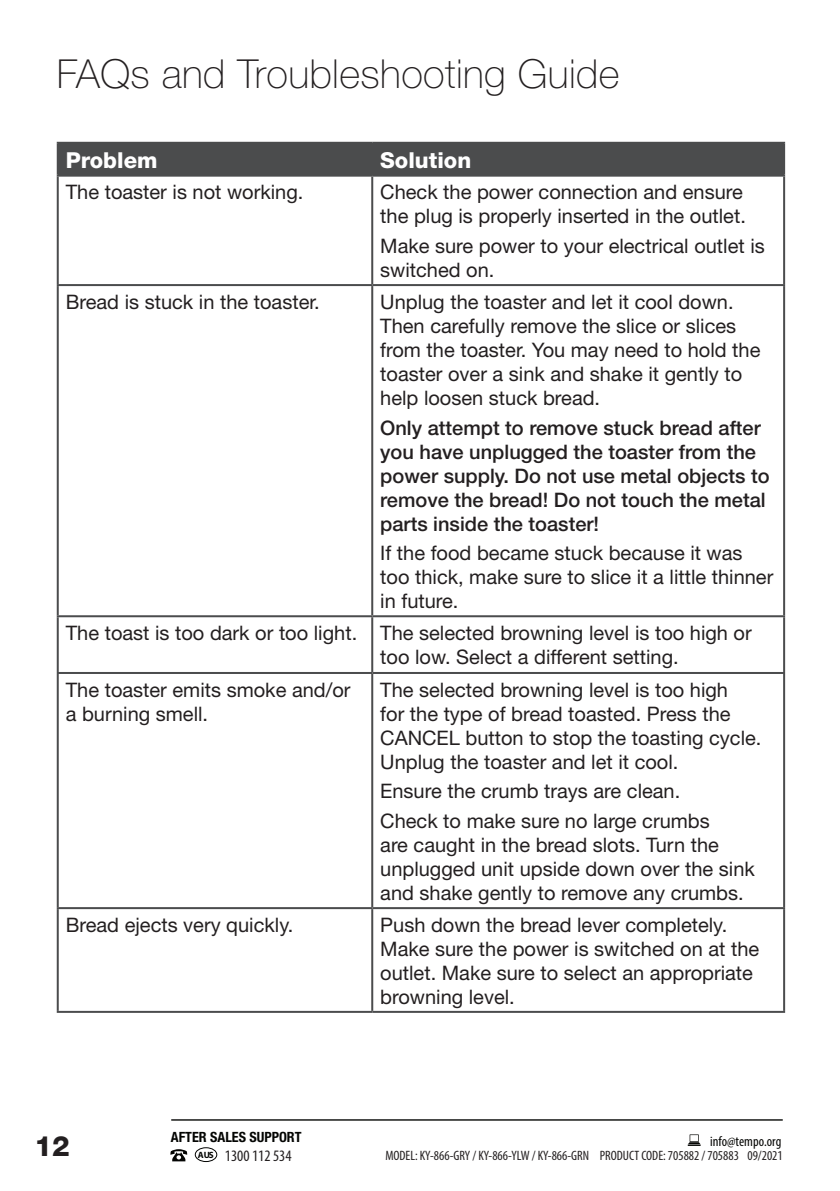
<style>
.page{position:relative;width:840px;height:1191px;background:#fff}
.page>*{position:absolute;margin:0;border:0;box-sizing:border-box;transform-origin:0 0}
.Headings{font:100 40px "Helvetica Neue";letter-spacing:.01em;color:#231f20}
.t1{font:800 28px "Helvetica Neue";color:#231f20}
.Contents_headings{font:800 22px "Helvetica Neue";color:#fff}
.body_text{font:20px/24px "Helvetica Neue";color:#231f20}
.body_text-2{font:500 20px/24px "Helvetica Neue";color:#231f20}
.t2{font:condensed 16px "Myriad Pro";color:#231f20}
.t3{font:700 condensed 14.2px "Helvetica Neue";color:#040503}
.t4{font:condensed 14.2px "Myriad Pro";color:#040503}
.t5{font:condensed 13.6px "Myriad Pro";color:#231f20}
</style>
<div class="page">
<hr style="left:171px;top:1119px;width:611px;height:1px;background:#040503">
<svg style="left:170px;top:1149px;width:17px;height:12px"></svg>
<div style="left:195px;top:1147px;width:22px;height:14px;border:1px solid #040503;border-radius:50%"></div>
<svg style="left:687px;top:1134px;width:13px;height:11px"></svg>
<div style="left:59px;top:144px;width:723px;height:31px;background:#4b4c4d"></div>
<hr style="left:57px;top:142px;width:315px;height:2px;background:#4b4c4d">
<hr style="left:57px;top:144px;width:2px;height:31px;background:#4b4c4d">
<hr style="left:372px;top:142px;width:412px;height:2px;background:#4b4c4d">
<hr style="left:371px;top:144px;width:2px;height:31px;background:#4b4c4d">
<hr style="left:782px;top:144px;width:2px;height:31px;background:#4b4c4d">
<hr style="left:57px;top:175px;width:315px;height:2px;background:#4b4c4d">
<hr style="left:57px;top:177px;width:2px;height:107px;background:#4b4c4d">
<hr style="left:372px;top:175px;width:412px;height:2px;background:#4b4c4d">
<hr style="left:371px;top:177px;width:2px;height:107px;background:#4b4c4d">
<hr style="left:782px;top:177px;width:2px;height:107px;background:#4b4c4d">
<hr style="left:57px;top:284px;width:315px;height:2px;background:#4b4c4d">
<hr style="left:57px;top:286px;width:2px;height:329px;background:#4b4c4d">
<hr style="left:372px;top:284px;width:412px;height:2px;background:#4b4c4d">
<hr style="left:371px;top:286px;width:2px;height:329px;background:#4b4c4d">
<hr style="left:782px;top:286px;width:2px;height:329px;background:#4b4c4d">
<hr style="left:57px;top:615px;width:315px;height:2px;background:#4b4c4d">
<hr style="left:57px;top:617px;width:2px;height:55px;background:#4b4c4d">
<hr style="left:372px;top:615px;width:412px;height:2px;background:#4b4c4d">
<hr style="left:371px;top:617px;width:2px;height:55px;background:#4b4c4d">
<hr style="left:782px;top:617px;width:2px;height:55px;background:#4b4c4d">
<hr style="left:57px;top:672px;width:315px;height:2px;background:#4b4c4d">
<hr style="left:57px;top:674px;width:2px;height:233px;background:#4b4c4d">
<hr style="left:372px;top:672px;width:412px;height:2px;background:#4b4c4d">
<hr style="left:371px;top:674px;width:2px;height:233px;background:#4b4c4d">
<hr style="left:782px;top:674px;width:2px;height:233px;background:#4b4c4d">
<hr style="left:57px;top:907px;width:315px;height:2px;background:#4b4c4d">
<hr style="left:57px;top:909px;width:2px;height:102px;background:#4b4c4d">
<hr style="left:372px;top:907px;width:412px;height:2px;background:#4b4c4d">
<hr style="left:371px;top:909px;width:2px;height:102px;background:#4b4c4d">
<hr style="left:782px;top:909px;width:2px;height:102px;background:#4b4c4d">
<hr style="left:57px;top:1011px;width:315px;height:2px;background:#4b4c4d">
<hr style="left:372px;top:1011px;width:412px;height:2px;background:#4b4c4d">
<p class="Headings" style="left:57px;top:51px;width:564px">FAQs and Troubleshooting Guide</p>
<p class="Contents_headings" style="left:66px;top:147px;width:93px">Problem</p>
<p class="Contents_headings" style="left:380px;top:147px;width:92px">Solution</p>
<p class="body_text" style="left:66px;top:180px;width:239px">The toaster is not working.</p>
<p class="body_text" style="left:380px;top:180px;width:367px">Check the power connection and ensure the plug is properly inserted in the outlet.</p>
<p class="body_text" style="left:380px;top:234px;width:386px">Make sure power to your electrical outlet is switched on.</p>
<p class="body_text" style="left:66px;top:289px;width:255px">Bread is stuck in the toaster.</p>
<p class="body_text" style="left:380px;top:289px;width:381px">Unplug the toaster and let it cool down.<br>Then carefully remove the slice or slices from the toaster. You may need to hold the toaster over a sink and shake it gently to help loosen stuck bread.</p>
<p class="body_text-2" style="left:380px;top:415px;width:391px">Only attempt to remove stuck bread after you have unplugged the toaster from the power supply. Do not use metal objects to remove the bread! Do not touch the metal parts inside the toaster!</p>
<p class="body_text" style="left:380px;top:541px;width:394px">If the food became stuck because it was too thick, make sure to slice it a little thinner in future.</p>
<p class="body_text" style="left:66px;top:620px;width:293px">The toast is too dark or too light.</p>
<p class="body_text" style="left:380px;top:620px;width:373px">The selected browning level is too high or too low. Select a different setting.</p>
<p class="body_text" style="left:66px;top:677px;width:286px">The toaster emits smoke and/or a burning smell.</p>
<p class="body_text" style="left:380px;top:677px;width:382px">The selected browning level is too high<br>for the type of bread toasted. Press the CANCEL button to stop the toasting cycle.<br>Unplug the toaster and let it cool.</p>
<p class="body_text" style="left:380px;top:779px;width:301px">Ensure the crumb trays are clean.</p>
<p class="body_text" style="left:380px;top:808px;width:376px">Check to make sure no large crumbs<br>are caught in the bread slots. Turn the unplugged unit upside down over the sink and shake gently to remove any crumbs.</p>
<p class="body_text" style="left:66px;top:912px;width:229px">Bread ejects very quickly.</p>
<p class="body_text" style="left:380px;top:912px;width:380px">Push down the bread lever completely.<br>Make sure the power is switched on at the outlet. Make sure to select an appropriate browning level.</p>
<h2 class="t1" style="left:34px;top:1129px;width:37px">12</h2>
<p class="t3" style="left:171px;top:1128px;width:132px">AFTER SALES SUPPORT</p>
<p class="t4" style="left:709px;top:1133px;width:73px">info@tempo.org</p>
<p class="t2" style="left:198px;top:1145px;width:95px"><sup>AUS</sup> 1300 112 534</p>
<p class="t5" style="left:385px;top:1147px;width:398px">MODEL: KY-866-GRY / KY-866-YLW / KY-866-GRN PRODUCT CODE: 705882 / 705883 09/2021</p>
</div>
